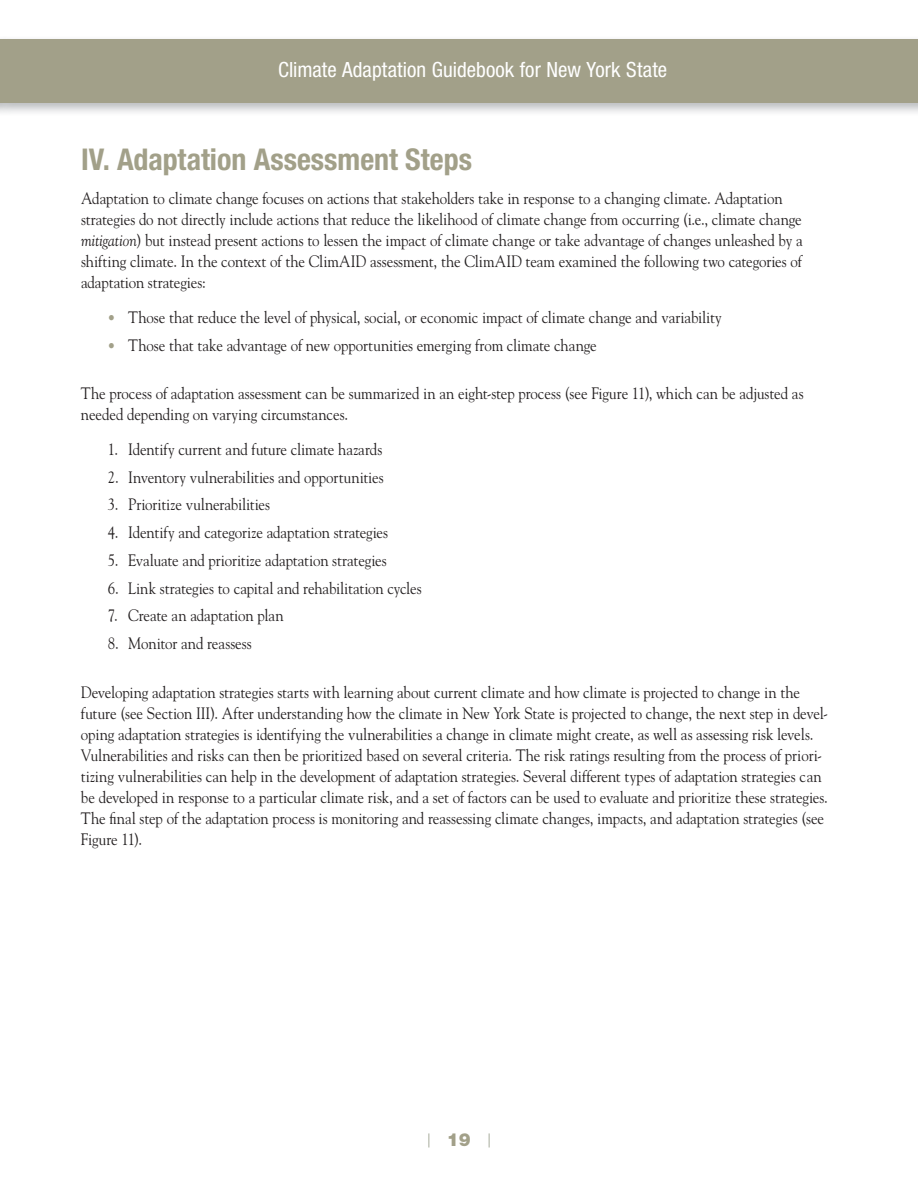
<style>
.page{position:relative;width:918px;height:1188px;background:#fff}
.page>*{position:absolute;margin:0;border:0;box-sizing:border-box;transform-origin:0 0}
.t1{font:700 condensed 30px "Helvetica Neue LT Std";color:#a2a089}
.t2{font:condensed 21px "Helvetica Neue LT Std";letter-spacing:.005em;color:#fff}
.t3{font:900 18px "Helvetica Neue LT Std";color:#a2a089}
.t4{font:16.5px/21px "Goudy Std";letter-spacing:-.005em;color:#231f20;scale:.9 1}
.s1{font-style:italic}
.s2{font-family:"Helvetica Neue LT Std";font-weight:900;font-stretch:condensed;font-size:15px;color:#a2a089}
</style>
<div class="page">
<svg style="left:428px;top:1133px;width:2px;height:15px"></svg>
<svg style="left:488px;top:1133px;width:2px;height:15px"></svg>
<div style="left:0;top:39px;width:918px;height:63px;background:#a2a089"></div>
<p class="t2" style="left:278px;top:62px;width:391px">Climate Adaptation Guidebook for New York State</p>
<h2 class="t1" style="left:81px;top:148px;width:392px">IV. Adaptation Assessment Steps</h2>
<p class="t4" style="left:81px;top:189px;width:803px">Adaptation to climate change focuses on actions that stakeholders take in response to a changing climate. Adaptation strategies do not directly include actions that reduce the likelihood of climate change from occurring (i.e., climate change <span class="s1">mitigation</span>) but instead present actions to lessen the impact of climate change or take advantage of changes unleashed by a shifting climate. In the context of the ClimAID assessment, the ClimAID team examined the following two categories of adaptation strategies:</p>
<p class="t4" style="left:108px;top:308px;width:684px"><span class="s2">•</span> Those that reduce the level of physical, social, or economic impact of climate change and variability</p>
<p class="t4" style="left:108px;top:336px;width:545px"><span class="s2">•</span> Those that take advantage of new opportunities emerging from climate change</p>
<p class="t4" style="left:81px;top:384px;width:804px">The process of adaptation assessment can be summarized in an eight-step process (see Figure 11), which can be adjusted as needed depending on varying circumstances.</p>
<p class="t4" style="left:108px;top:440px;width:306px">1. Identify current and future climate hazards</p>
<p class="t4" style="left:108px;top:468px;width:308px">2. Inventory vulnerabilities and opportunities</p>
<p class="t4" style="left:108px;top:495px;width:182px">3. Prioritize vulnerabilities</p>
<p class="t4" style="left:108px;top:523px;width:313px">4. Identify and categorize adaptation strategies</p>
<p class="t4" style="left:108px;top:551px;width:311px">5. Evaluate and prioritize adaptation strategies</p>
<p class="t4" style="left:108px;top:579px;width:350px">6. Link strategies to capital and rehabilitation cycles</p>
<p class="t4" style="left:108px;top:606px;width:197px">7. Create an adaptation plan</p>
<p class="t4" style="left:108px;top:634px;width:161px">8. Monitor and reassess</p>
<p class="t4" style="left:81px;top:683px;width:832px">Developing adaptation strategies starts with learning about current climate and how climate is projected to change in the future (see Section III). After understanding how the climate in New York State is projected to change, the next step in devel&shy;oping adaptation strategies is identifying the vulnerabilities a change in climate might create, as well as assessing risk levels.<br>Vulnerabilities and risks can then be prioritized based on several criteria. The risk ratings resulting from the process of priori&shy;tizing vulnerabilities can help in the development of adaptation strategies. Several different types of adaptation strategies can be developed in response to a particular climate risk, and a set of factors can be used to evaluate and prioritize these strategies.<br>The final step of the adaptation process is monitoring and reassessing climate changes, impacts, and adaptation strategies (see Figure 11).</p>
<p class="t3" style="left:447px;top:1133px;width:26px">19</p>
</div>
